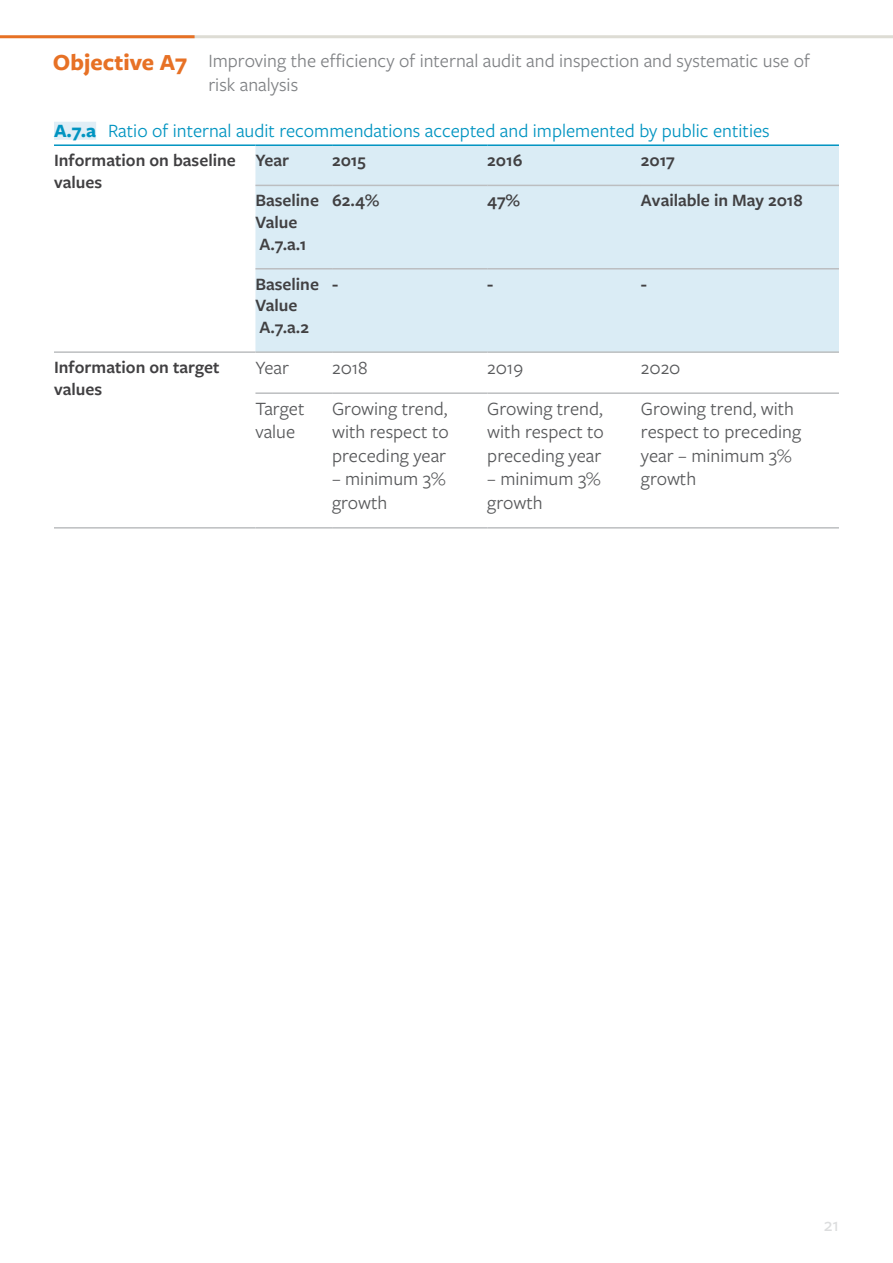
<style>
.page{position:relative;width:893px;height:1263px;background:#fff}
.page>*{position:absolute;margin:0;border:0;box-sizing:border-box;transform-origin:0 0}
.t1{font:19.5px/23.4px "Freight Sans Pro";color:#58595b}
.t2{font:19.5px/23.4px "Freight Sans Pro";color:#808285}
.t3{font:19.5px "Freight Sans Pro";color:#0094c1}
.t4{font:500 19.2px "Freight Sans Pro";color:#dcddde}
.t5{font:600 18px/21.6px "Freight Sans Pro";color:#414042}
.s1{font-weight:700;font-size:23.85px;color:#e77125}
.s2{font-weight:700}
</style>
<div class="page">
<hr style="left:30px;top:35px;width:863px;height:3px;background:#dddcd4">
<div style="left:255px;top:146px;width:584px;height:205px;background:#daecf5"></div>
<hr style="left:54px;top:144px;width:201px;height:2px;background:#0094c1">
<hr style="left:255px;top:144px;width:77px;height:2px;background:#0094c1">
<hr style="left:332px;top:144px;width:155px;height:2px;background:#0094c1">
<hr style="left:487px;top:144px;width:154px;height:2px;background:#0094c1">
<hr style="left:641px;top:144px;width:198px;height:2px;background:#0094c1">
<hr style="left:255px;top:185px;width:77px;height:1px;background:#bcbec0">
<hr style="left:332px;top:185px;width:155px;height:1px;background:#bcbec0">
<hr style="left:487px;top:185px;width:154px;height:1px;background:#bcbec0">
<hr style="left:641px;top:185px;width:198px;height:1px;background:#bcbec0">
<hr style="left:255px;top:268px;width:77px;height:1px;background:#bcbec0">
<hr style="left:332px;top:268px;width:155px;height:1px;background:#bcbec0">
<hr style="left:487px;top:268px;width:154px;height:1px;background:#bcbec0">
<hr style="left:641px;top:268px;width:198px;height:1px;background:#bcbec0">
<hr style="left:54px;top:351px;width:201px;height:2px;background:#bcbec0">
<hr style="left:255px;top:392px;width:77px;height:2px;background:#bcbec0">
<hr style="left:332px;top:392px;width:155px;height:2px;background:#bcbec0">
<hr style="left:487px;top:392px;width:154px;height:2px;background:#bcbec0">
<hr style="left:641px;top:392px;width:198px;height:2px;background:#bcbec0">
<hr style="left:54px;top:527px;width:201px;height:2px;background:#bcbec0">
<hr style="left:255px;top:527px;width:77px;height:2px;background:#bcbec0">
<hr style="left:332px;top:527px;width:155px;height:2px;background:#bcbec0">
<hr style="left:487px;top:527px;width:154px;height:2px;background:#bcbec0">
<hr style="left:641px;top:527px;width:198px;height:2px;background:#bcbec0">
<hr style="left:255px;top:351px;width:77px;height:2px;background:#bcbec0">
<hr style="left:332px;top:351px;width:155px;height:2px;background:#bcbec0">
<hr style="left:487px;top:351px;width:154px;height:2px;background:#bcbec0">
<hr style="left:641px;top:351px;width:198px;height:2px;background:#bcbec0">
<div style="left:54px;top:122px;width:42px;height:18px;background:#e0eef6"></div>
<hr style="left:0;top:35px;width:195px;height:3px;background:#e77125">
<p class="t2" style="left:208px;top:49px;width:603px;text-indent:-155px"><span class="s1">Objective A7</span> Improving the efficiency of internal audit and inspection and systematic use of risk analysis</p>
<p class="t3" style="left:54px;top:117px;width:717px"><span class="s2">A.7.a</span> Ratio of internal audit recommendations accepted and implemented by public entities</p>
<p class="t5" style="left:54px;top:149px;width:183px">Information on baseline values</p>
<p class="t5" style="left:255px;top:149px;width:35px">Year</p>
<p class="t5" style="left:332px;top:149px;width:35px">2015</p>
<p class="t5" style="left:487px;top:149px;width:37px">2016</p>
<p class="t5" style="left:641px;top:149px;width:35px">2017</p>
<p class="t5" style="left:255px;top:189px;width:65px">Baseline<br>Value<br>A.7.a.1</p>
<p class="t5" style="left:332px;top:189px;width:49px">62.4%</p>
<p class="t5" style="left:487px;top:189px;width:34px">47%</p>
<p class="t5" style="left:641px;top:189px;width:163px">Available in May 2018</p>
<p class="t5" style="left:255px;top:272px;width:65px">Baseline<br>Value<br>A.7.a.2</p>
<p class="t5" style="left:332px;top:272px;width:8px">-</p>
<p class="t5" style="left:487px;top:272px;width:8px">-</p>
<p class="t5" style="left:641px;top:272px;width:8px">-</p>
<p class="t5" style="left:54px;top:356px;width:167px">Information on target values</p>
<p class="t1" style="left:255px;top:355px;width:35px">Year</p>
<p class="t1" style="left:332px;top:355px;width:37px">2018</p>
<p class="t1" style="left:487px;top:355px;width:37px">2019</p>
<p class="t1" style="left:641px;top:355px;width:41px">2020</p>
<p class="t1" style="left:255px;top:396px;width:50px">Target value</p>
<p class="t1" style="left:332px;top:396px;width:118px;text-align:justify">Growing trend, with respect to preceding year</p>
<p class="t1" style="left:332px;top:466px;width:115px">– minimum 3% growth</p>
<p class="t1" style="left:641px;top:396px;width:162px">Growing trend, with respect to preceding year – minimum 3% growth</p>
<p class="t1" style="left:487px;top:396px;width:118px;text-align:justify">Growing trend, with respect to preceding year</p>
<p class="t1" style="left:487px;top:466px;width:115px">– minimum 3% growth</p>
<p class="t4" style="left:824px;top:1212px;width:17px">21</p>
</div>
